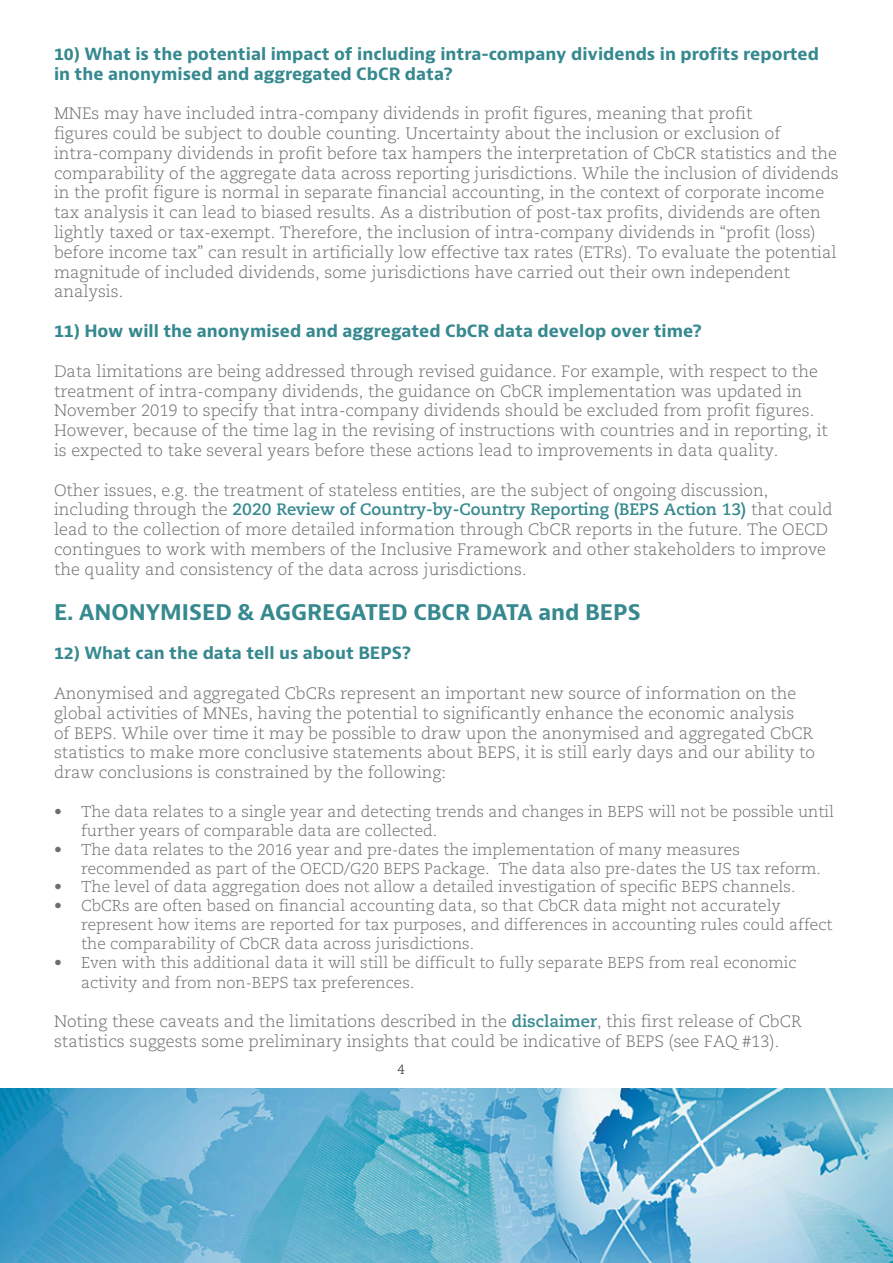
<style>
.page{position:relative;width:893px;height:1263px;background:#fff}
.page>*{position:absolute;margin:0;border:0;box-sizing:border-box;transform-origin:0 0}
.t1{font:700 21px "OECD Bernini";color:#36898f}
.t2{font:300 16.5px/19.8px "Caecilia LT Std";color:#6c6d70}
.t3{font:700 16.5px/19.8px "OECD Bernini";color:#36898f}
.t4{font:300 15.75px/18.9px "Caecilia LT Std";color:#6c6d70}
.t5{font:300 13.5px "Caecilia LT Std";color:#231f20}
.s1{font-weight:700;color:#36898f}
</style>
<div class="page">
<img style="left:0;top:1089px;width:893px;height:174px">
<p class="t3" style="left:54px;top:44px;width:767px">10) What is the potential impact of including intra-company dividends in profits reported in the anonymised and aggregated CbCR data?</p>
<p class="t2" style="left:54px;top:104px;width:786px">MNEs may have included intra-company dividends in profit figures, meaning that profit<br>figures could be subject to double counting. Uncertainty about the inclusion or exclusion of intra-company dividends in profit before tax hampers the interpretation of CbCR statistics and the comparability of the aggregate data across reporting jurisdictions. While the inclusion of dividends in the profit figure is normal in separate financial accounting, in the context of corporate income tax analysis it can lead to biased results. As a distribution of post-tax profits, dividends are often lightly taxed or tax-exempt. Therefore, the inclusion of intra-company dividends in “profit (loss) before income tax” can result in artificially low effective tax rates (ETRs). To evaluate the potential magnitude of included dividends, some jurisdictions have carried out their own independent analysis.</p>
<p class="t3" style="left:54px;top:321px;width:649px">11) How will the anonymised and aggregated CbCR data develop over time?</p>
<p class="t2" style="left:54px;top:361px;width:775px">Data limitations are being addressed through revised guidance. For example, with respect to the treatment of intra-company dividends, the guidance on CbCR implementation was updated in November 2019 to specify that intra-company dividends should be excluded from profit figures.<br>However, because of the time lag in the revising of instructions with countries and in reporting, it is expected to take several years before these actions lead to improvements in data quality.</p>
<p class="t2" style="left:54px;top:480px;width:780px">Other issues, e.g. the treatment of stateless entities, are the subject of ongoing discussion, including through the <span class="s1">2020 Review of Country-by-Country Reporting (BEPS Action 13)</span> that could lead to the collection of more detailed information through CbCR reports in the future. The OECD contingues to work with members of the Inclusive Framework and other stakeholders to improve the quality and consistency of the data across jurisdictions.</p>
<p class="t1" style="left:54px;top:598px;width:588px">E. ANONYMISED &amp; AGGREGATED CBCR DATA and BEPS</p>
<p class="t3" style="left:54px;top:644px;width:359px">12) What can the data tell us about BEPS?</p>
<p class="t2" style="left:54px;top:684px;width:762px">Anonymised and aggregated CbCRs represent an important new source of information on the global activities of MNEs, having the potential to significantly enhance the economic analysis<br>of BEPS. While over time it may be possible to draw upon the anonymised and aggregated CbCR statistics to make more conclusive statements about BEPS, it is still early days and our ability to draw conclusions is constrained by the following:</p>
<p class="t4" style="left:81px;top:802px;width:755px;text-indent:-27px">• The data relates to a single year and detecting trends and changes in BEPS will not be possible until further years of comparable data are collected.</p>
<p class="t4" style="left:81px;top:840px;width:741px;text-indent:-27px">• The data relates to the 2016 year and pre-dates the implementation of many measures recommended as part of the OECD/G20 BEPS Package. The data also pre-dates the US tax reform.</p>
<p class="t4" style="left:54px;top:878px;width:743px">• The level of data aggregation does not allow a detailed investigation of specific BEPS channels.</p>
<p class="t4" style="left:81px;top:897px;width:753px;text-indent:-27px">• CbCRs are often based on financial accounting data, so that CbCR data might not accurately represent how items are reported for tax purposes, and differences in accounting rules could affect the comparability of CbCR data across jurisdictions.</p>
<p class="t4" style="left:81px;top:953px;width:717px;line-height:19.8px;text-indent:-27px">• Even with this additional data it will still be difficult to fully separate BEPS from real economic activity and from non-BEPS tax preferences.</p>
<p class="t2" style="left:54px;top:1012px;width:749px">Noting these caveats and the limitations described in the <span class="s1">disclaimer</span>, this first release of CbCR statistics suggests some preliminary insights that could be indicative of BEPS (see FAQ #13).</p>
<p class="t5" style="left:398px;top:1061px;width:9px">4</p>
</div>
